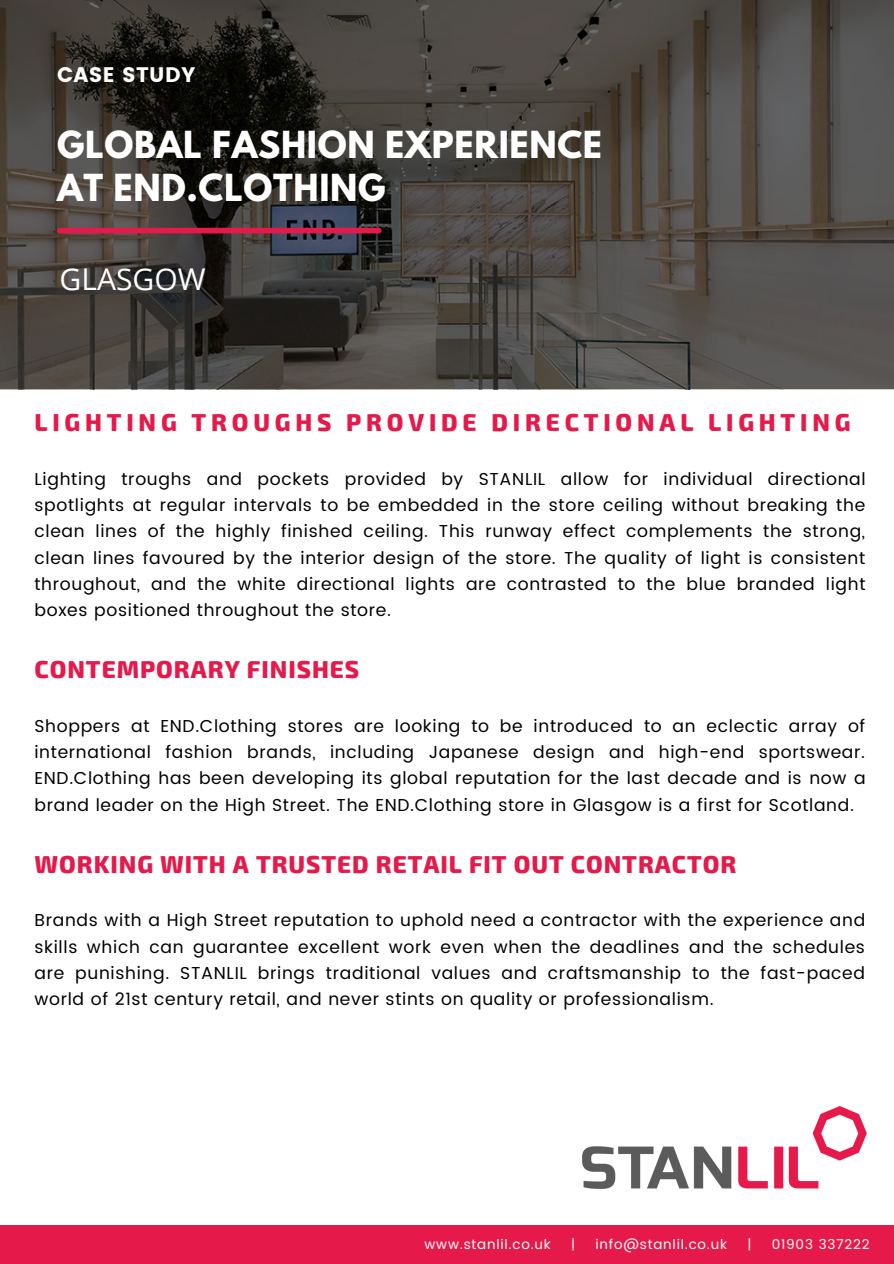
<style>
.page{position:relative;width:894px;height:1264px;background:#fff}
.page>*{position:absolute;margin:0;border:0;box-sizing:border-box;transform-origin:0 0}
.t1{font:700 33px/42.8px "League Spartan";letter-spacing:.02em;color:#fff}
.t2{font:30px "Open Sans";color:#fff}
.t3{font:800 24px "Exo 2";letter-spacing:.04em;color:#e51a4b}
.t4{font:800 24px "Exo 2";letter-spacing:.2em;color:#e51a4b}
.t5{font:21px "Poppins";letter-spacing:.02em;color:#fff}
.t6{font:17.25px/26.2px "Poppins";letter-spacing:.04em;color:#000;text-align:justify}
.t7{font:13.5px "Poppins";letter-spacing:.06em;color:#fff}
</style>
<div class="page">
<svg style="left:0;top:0;width:893px;height:388px;background:#46423e"></svg>
<img style="left:582px;top:1106px;width:284px;height:82px">
<div style="left:60px;top:228px;width:318px;height:5px;background:#e51a4b"></div>
<div style="left:0;top:1225px;width:893px;height:38px;background:#e51a4b"></div>
<p class="t5" style="left:57px;top:63px;width:140px">CASE STUDY</p>
<p class="t1" style="left:57px;top:128px;width:546px">GLOBAL FASHION EXPERIENCE<br>AT END.CLOTHING</p>
<p class="t2" style="left:60px;top:258px;width:147px">GLASGOW</p>
<p class="t4" style="left:34px;top:406px;width:817px">LIGHTING TROUGHS PROVIDE DIRECTIONAL LIGHTING</p>
<p class="t6" style="left:34px;top:465px;width:832px">Lighting troughs and pockets provided by STANLIL allow for individual directional spotlights at regular intervals to be embedded in the store ceiling without breaking the clean lines of the highly finished ceiling. This runway effect complements the strong, clean lines favoured by the interior design of the store. The quality of light is consistent throughout, and the white directional lights are contrasted to the blue branded light boxes positioned throughout the store.</p>
<p class="t3" style="left:34px;top:654px;width:326px">CONTEMPORARY FINISHES</p>
<p class="t6" style="left:34px;top:712px;width:832px">Shoppers at END.Clothing stores are looking to be introduced to an eclectic array of international fashion brands, including Japanese design and high-end sportswear.<br>END.Clothing has been developing its global reputation for the last decade and is now a brand leader on the High Street. The END.Clothing store in Glasgow is a first for Scotland.</p>
<p class="t3" style="left:34px;top:848px;width:703px">WORKING WITH A TRUSTED RETAIL FIT OUT CONTRACTOR</p>
<p class="t6" style="left:34px;top:907px;width:832px">Brands with a High Street reputation to uphold need a contractor with the experience and skills which can guarantee excellent work even when the deadlines and the schedules are punishing. STANLIL brings traditional values and craftsmanship to the fast-paced world of 21st century retail, and never stints on quality or professionalism.</p>
<p class="t7" style="left:424px;top:1236px;width:128px">www.stanlil.co.uk</p>
<p class="t7" style="left:571px;top:1236px;width:6px">|</p>
<p class="t7" style="left:595px;top:1236px;width:133px">info@stanlil.co.uk</p>
<p class="t7" style="left:747px;top:1236px;width:6px">|</p>
<p class="t7" style="left:771px;top:1236px;width:99px">01903 337222</p>
</div>
